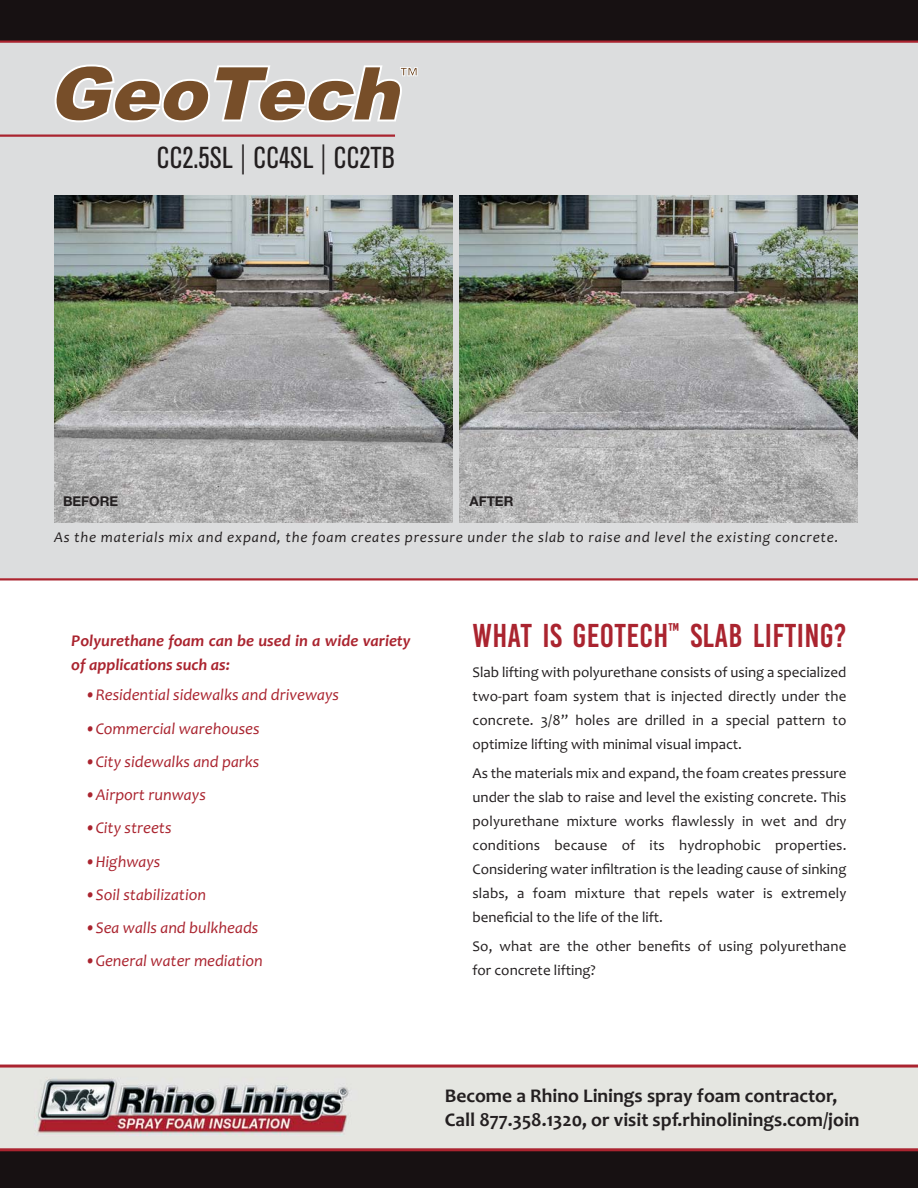
<style>
.page{position:relative;width:918px;height:1188px;background:#fff}
.page>*{position:absolute;margin:0;border:0;box-sizing:border-box;transform-origin:0 0}
.t1{font:33px "Bebas Kai";letter-spacing:.01em;color:#aa242f}
.t2{font:condensed 30px "Akzidenz Grotesk BE";color:#231f20}
.t3{font:700 19.5px/23.4px "Candara";color:#231f20}
.t4{font:italic 16.5px "Candara";color:#aa242f}
.t5{font:italic 700 16.5px/24px "Candara";color:#aa242f}
.t6{font:15px/24px "Candara";color:#231f20;text-align:justify}
.t7{font:italic 15px "Candara";letter-spacing:.05em;color:#231f20}
.t8{font:700 13.5px "Helvetica Neue";color:#231f20}
.s1{font-family:"Helvetica Neue";font-weight:300;font-stretch:normal}
</style>
<div class="page">
<div style="left:0;top:0;width:918px;height:40px;background:#171112"></div>
<div style="left:0;top:40px;width:918px;height:540px;background:#dcddde"></div>
<svg style="left:55px;top:65px;width:363px;height:57px;background:#b4a393"></svg>
<hr style="left:0;top:135px;width:395px;height:2px;background:#aa242f">
<img style="left:54px;top:196px;width:398px;height:326px">
<img style="left:459px;top:196px;width:398px;height:326px">
<div style="left:0;top:1150px;width:918px;height:38px;background:#171112"></div>
<svg style="left:0;top:1065px;width:918px;height:86px;background:#d2c5c3"></svg>
<h2 class="t2" style="left:157px;top:146px;width:240px">CC2.5SL <span class="s1">|</span> CC4SL <span class="s1">|</span> CC2TB</h2>
<p class="t8" style="left:63px;top:496px;width:57px">BEFORE</p>
<p class="t8" style="left:469px;top:496px;width:45px">AFTER</p>
<p class="t7" style="left:54px;top:531px;width:786px">As the materials mix and expand, the foam creates pressure under the slab to raise and level the existing concrete.</p>
<p class="t5" style="left:71px;top:629px;width:341px">Polyurethane foam can be used in a wide variety of applications such as:</p>
<p class="t4" style="left:85px;top:689px;width:256px">•Residential sidewalks and driveways</p>
<p class="t4" style="left:85px;top:722px;width:176px">•Commercial warehouses</p>
<p class="t4" style="left:85px;top:756px;width:176px">•City sidewalks and parks</p>
<p class="t4" style="left:85px;top:789px;width:123px">•Airport runways</p>
<p class="t4" style="left:85px;top:822px;width:88px">•City streets</p>
<p class="t4" style="left:85px;top:855px;width:77px">•Highways</p>
<p class="t4" style="left:85px;top:889px;width:123px">•Soil stabilization</p>
<p class="t4" style="left:85px;top:922px;width:175px">•Sea walls and bulkheads</p>
<p class="t4" style="left:85px;top:955px;width:180px">•General water mediation</p>
<h1 class="t1" style="left:472px;top:617px;width:375px">WHAT IS GEOTECH<sup>™</sup> SLAB LIFTING?</h1>
<p class="t6" style="left:472px;top:661px;width:375px">Slab lifting with polyurethane consists of using a specialized two-part foam system that is injected directly under the concrete. 3/8” holes are drilled in a special pattern to optimize lifting with minimal visual impact.</p>
<p class="t6" style="left:472px;top:763px;width:375px">As the materials mix and expand, the foam creates pressure under the slab to raise and level the existing concrete. This polyurethane mixture works flawlessly in wet and dry conditions because of its hydrophobic properties.<br>Considering water infiltration is the leading cause of sinking slabs, a foam mixture that repels water is extremely beneficial to the life of the lift.</p>
<p class="t6" style="left:472px;top:936px;width:375px">So, what are the other benefits of using polyurethane for concrete lifting?</p>
<h3 class="t3" style="left:445px;top:1084px;width:416px">Become a Rhino Linings spray foam contractor,<br>Call 877.358.1320, or visit spf.rhinolinings.com/join</h3>
</div>
